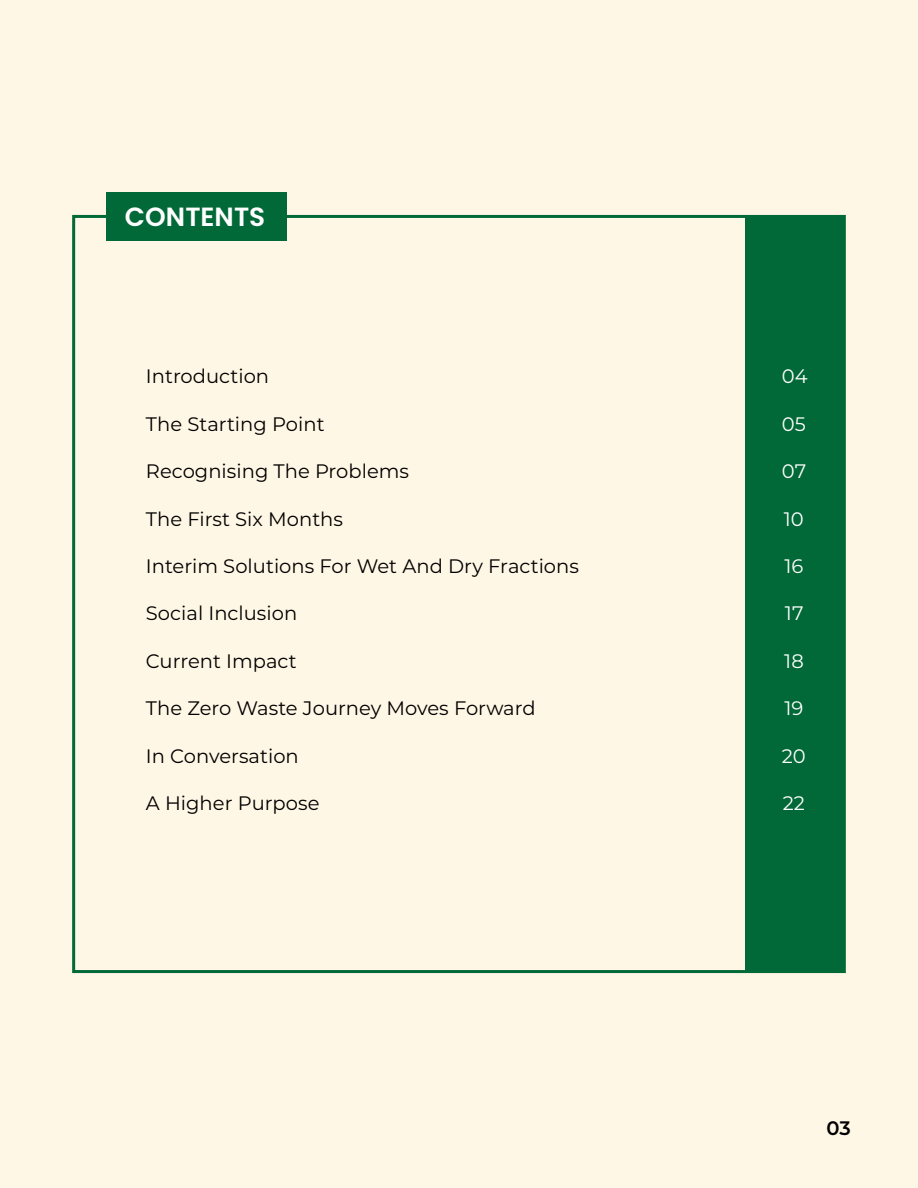
<style>
.page{position:relative;width:918px;height:1188px;background:#fff7e5}
.page>*{position:absolute;margin:0;border:0;box-sizing:border-box;transform-origin:0 0}
.t1{font:600 26.4px "Poppins";color:#fff}
.t2{font:19.5px "Montserrat";color:#000}
.t3{font:19.5px "Montserrat";color:#fff}
.t4{font:600 19.5px "Montserrat";color:#000}
</style>
<div class="page">
<div style="left:745px;top:216px;width:99px;height:756px;background:#006937"></div>
<div style="left:107px;top:192px;width:180px;height:49px;background:#006937"></div>
<h1 class="t1" style="left:125px;top:201px;width:142px">CONTENTS</h1>
<p class="t2" style="left:146px;top:363px;width:125px">Introduction</p>
<p class="t2" style="left:146px;top:410px;width:180px">The Starting Point</p>
<p class="t2" style="left:146px;top:458px;width:265px">Recognising The Problems</p>
<p class="t2" style="left:146px;top:505px;width:199px">The First Six Months</p>
<p class="t2" style="left:146px;top:553px;width:435px">Interim Solutions For Wet And Dry Fractions</p>
<p class="t2" style="left:146px;top:600px;width:153px">Social Inclusion</p>
<p class="t2" style="left:146px;top:647px;width:152px">Current Impact</p>
<p class="t2" style="left:146px;top:695px;width:391px">The Zero Waste Journey Moves Forward</p>
<p class="t2" style="left:146px;top:742px;width:154px">In Conversation</p>
<p class="t2" style="left:146px;top:790px;width:175px">A Higher Purpose</p>
<p class="t3" style="left:782px;top:363px;width:27px">04</p>
<p class="t3" style="left:782px;top:410px;width:25px">05</p>
<p class="t3" style="left:782px;top:458px;width:26px">07</p>
<p class="t3" style="left:784px;top:505px;width:21px">10</p>
<p class="t3" style="left:784px;top:553px;width:20px">16</p>
<p class="t3" style="left:785px;top:600px;width:20px">17</p>
<p class="t3" style="left:784px;top:647px;width:21px">18</p>
<p class="t3" style="left:784px;top:695px;width:20px">19</p>
<p class="t3" style="left:782px;top:742px;width:25px">20</p>
<p class="t3" style="left:783px;top:790px;width:24px">22</p>
<p class="t4" style="left:827px;top:1114px;width:26px">03</p>
</div>
